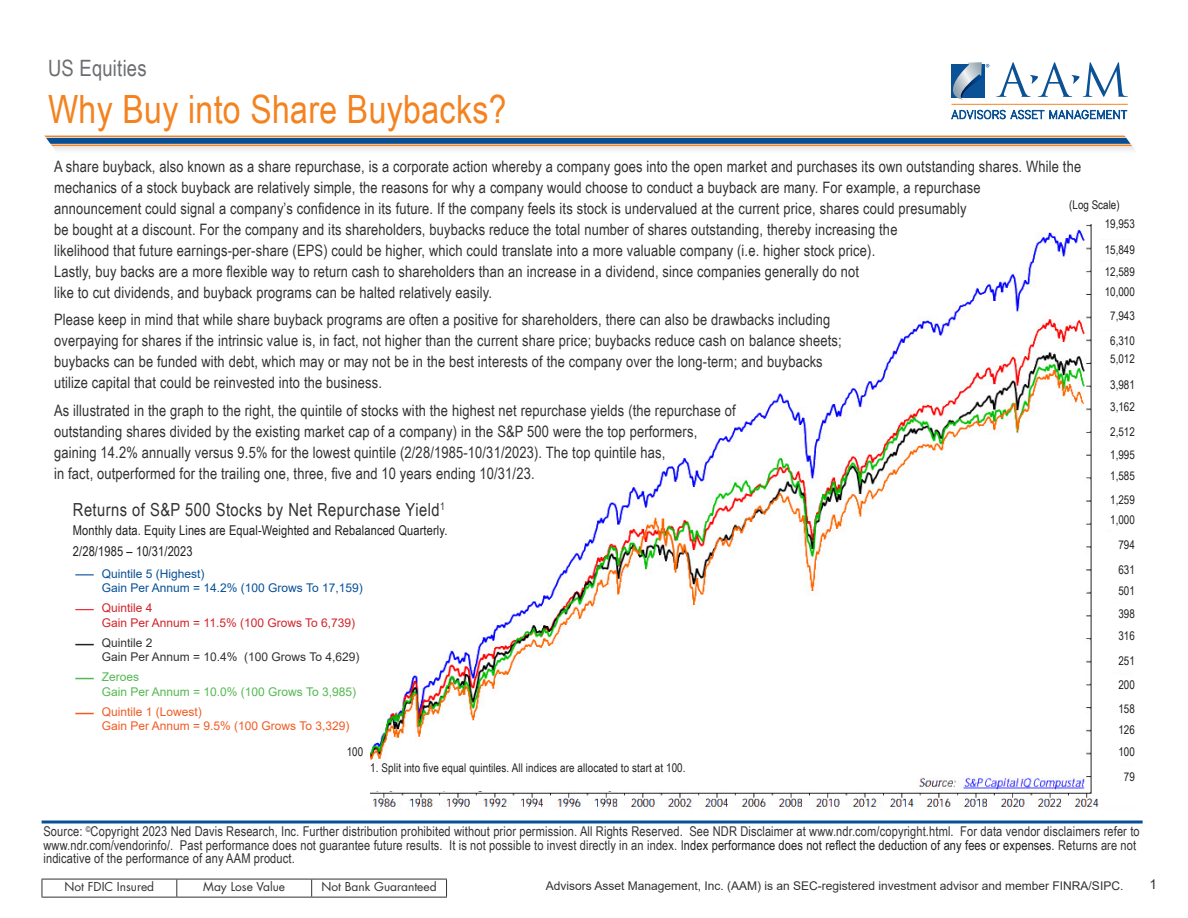
<style>
.page{position:relative;width:1188px;height:918px;background:#fff}
.page>*{position:absolute;margin:0;border:0;box-sizing:border-box;transform-origin:0 0}
.t1{font:39px "Arial Narrow";letter-spacing:.01em;color:#f4821f}
.t2{font:22.5px "Arial Narrow";letter-spacing:.01em;color:#6c6d70}
.subhead-blue{font:18px "Arial Narrow";letter-spacing:.025em;color:#323232}
.t3{font:15.75px/21px "Arial Narrow";letter-spacing:.01em;color:#323232}
.t4{font:13.5px/13.5px "Arial Narrow";letter-spacing:.01em;color:#323232}
.t5{font:13.5px "Arial Narrow";letter-spacing:.01em;color:#231f20}
.t6{font:13.5px "Arial";color:#323232}
.t7{font:12px "Arial Narrow";color:#231f20}
.t8{font:12px/14.4px "Arial";color:#323232}
.t9{font:12px/14.4px "Arial";color:#075096}
.t10{font:12px/14.4px "Arial";color:#f15b24}
.t11{font:12px "Arial";color:#d1232a}
.t12{font:12px "Futura Std";color:#323232}
.t13{font:12px/14.4px "Arial";color:#53b950}
.s1{color:#231f20}
</style>
<div class="page">
<svg style="left:42px;top:820px;width:1101px;height:4px"></svg>
<hr style="left:42px;top:879px;width:135px;height:1px;background:#323232">
<svg style="left:42px;top:879px;width:1px;height:18px"></svg>
<hr style="left:177px;top:879px;width:135px;height:1px;background:#323232">
<svg style="left:176px;top:879px;width:1px;height:18px"></svg>
<hr style="left:312px;top:879px;width:135px;height:1px;background:#323232">
<svg style="left:311px;top:879px;width:1px;height:18px"></svg>
<svg style="left:446px;top:879px;width:1px;height:18px"></svg>
<hr style="left:42px;top:897px;width:135px;height:1px;background:#323232">
<hr style="left:177px;top:897px;width:135px;height:1px;background:#323232">
<hr style="left:312px;top:897px;width:135px;height:1px;background:#323232">
<svg style="left:996px;top:62px;width:132px;height:35px"></svg>
<hr style="left:951px;top:104px;width:177px;height:1px;background:#f58420">
<svg style="left:951px;top:110px;width:93px;height:9px"></svg>
<svg style="left:951px;top:62px;width:38px;height:38px"></svg>
<div style="left:42px;top:138px;width:1101px;height:6px;background:#075096"></div>
<div style="left:38px;top:140px;width:1112px;height:13px;background:#323232;opacity:.5"></div>
<hr style="left:42px;top:145px;width:1101px;height:1px;background:#f4821f">
<hr style="left:42px;top:136px;width:1101px;height:1px;background:#f4821f">
<svg style="left:1050px;top:110px;width:100px;height:43px"></svg>
<svg style="left:38px;top:135px;width:45px;height:18px"></svg>
<img style="left:370px;top:224px;width:760px;height:586px">
<div style="left:1095px;top:767px;width:40px;height:18px;background:#fff"></div>
<div style="left:1095px;top:743px;width:40px;height:18px;background:#fff"></div>
<div style="left:1095px;top:720px;width:40px;height:19px;background:#fff"></div>
<div style="left:1095px;top:699px;width:40px;height:19px;background:#fff"></div>
<div style="left:1095px;top:676px;width:40px;height:18px;background:#fff"></div>
<div style="left:1095px;top:651px;width:40px;height:18px;background:#fff"></div>
<div style="left:1095px;top:627px;width:40px;height:18px;background:#fff"></div>
<div style="left:1095px;top:605px;width:40px;height:18px;background:#fff"></div>
<div style="left:1095px;top:581px;width:40px;height:18px;background:#fff"></div>
<div style="left:1095px;top:561px;width:40px;height:18px;background:#fff"></div>
<div style="left:370px;top:763px;width:539px;height:28px;background:#fff"></div>
<div style="left:73px;top:503px;width:393px;height:31px;background:#fff"></div>
<div style="left:73px;top:525px;width:459px;height:34px;background:#fff"></div>
<svg style="left:75px;top:574px;width:19px;height:1px"></svg>
<svg style="left:75px;top:678px;width:19px;height:1px"></svg>
<svg style="left:75px;top:609px;width:19px;height:1px"></svg>
<svg style="left:75px;top:644px;width:19px;height:1px"></svg>
<svg style="left:75px;top:713px;width:19px;height:1px"></svg>
<div style="left:1095px;top:536px;width:40px;height:18px;background:#fff"></div>
<div style="left:1095px;top:511px;width:40px;height:18px;background:#fff"></div>
<div style="left:1095px;top:491px;width:40px;height:18px;background:#fff"></div>
<div style="left:1095px;top:467px;width:40px;height:18px;background:#fff"></div>
<div style="left:1095px;top:446px;width:40px;height:18px;background:#fff"></div>
<div style="left:1095px;top:423px;width:40px;height:18px;background:#fff"></div>
<div style="left:1095px;top:398px;width:40px;height:18px;background:#fff"></div>
<div style="left:1095px;top:375px;width:40px;height:19px;background:#fff"></div>
<div style="left:1095px;top:350px;width:40px;height:18px;background:#fff"></div>
<div style="left:1095px;top:331px;width:40px;height:19px;background:#fff"></div>
<div style="left:1095px;top:307px;width:40px;height:18px;background:#fff"></div>
<div style="left:1095px;top:282px;width:40px;height:18px;background:#fff"></div>
<div style="left:1095px;top:263px;width:40px;height:18px;background:#fff"></div>
<div style="left:1095px;top:240px;width:40px;height:18px;background:#fff"></div>
<div style="left:1095px;top:215px;width:40px;height:18px;background:#fff"></div>
<p class="t2" style="left:48px;top:52px;width:100px">US Equities</p>
<p class="t1" style="left:48px;top:80px;width:460px">Why Buy into Share Buybacks?</p>
<p class="t3" style="left:54px;top:155px;width:1029px">A share buyback, also known as a share repurchase, is a corporate action whereby a company goes into the open market and purchases its own outstanding shares. While the mechanics of a stock buyback are relatively simple, the reasons for why a company would choose to conduct a buyback are many. For example, a repurchase</p>
<p class="t3" style="left:54px;top:197px;width:914px">announcement could signal a company’s confidence in its future. If the company feels its stock is undervalued at the current price, shares could presumably</p>
<p class="t3" style="left:54px;top:218px;width:845px">be bought at a discount. For the company and its shareholders, buybacks reduce the total number of shares outstanding, thereby increasing the</p>
<p class="t3" style="left:54px;top:239px;width:823px">likelihood that future earnings-per-share (EPS) could be higher, which could translate into a more valuable company (i.e. higher stock price).</p>
<p class="t3" style="left:54px;top:260px;width:806px">Lastly, buy backs are a more flexible way to return cash to shareholders than an increase in a dividend, since companies generally do not</p>
<p class="t3" style="left:54px;top:281px;width:440px">like to cut dividends, and buyback programs can be halted relatively easily.</p>
<p class="t3" style="left:54px;top:309px;width:778px">Please keep in mind that while share buyback programs are often a positive for shareholders, there can also be drawbacks including</p>
<p class="t3" style="left:54px;top:330px;width:789px">overpaying for shares if the intrinsic value is, in fact, not higher than the current share price; buybacks reduce cash on balance sheets;</p>
<p class="t3" style="left:54px;top:351px;width:770px">buybacks can be funded with debt, which may or may not be in the best interests of the company over the long-term; and buybacks</p>
<p class="t3" style="left:54px;top:372px;width:329px">utilize capital that could be reinvested into the business.</p>
<p class="t3" style="left:54px;top:399px;width:683px">As illustrated in the graph to the right, the quintile of stocks with the highest net repurchase yields (the repurchase of</p>
<p class="t3" style="left:54px;top:420px;width:645px">outstanding shares divided by the existing market cap of a company) in the S&amp;P 500 were the top performers,</p>
<p class="t3" style="left:54px;top:441px;width:613px">gaining 14.2% annually versus 9.5% for the lowest quintile (2/28/1985-10/31/2023). The top quintile has,</p>
<p class="t3" style="left:54px;top:462px;width:482px">in fact, outperformed for the trailing one, three, five and 10 years ending 10/31/23.</p>
<p class="t7" style="left:1069px;top:196px;width:52px">(Log Scale)</p>
<p class="t7" style="left:1105px;top:215px;width:32px">19,953</p>
<p class="t7" style="left:1105px;top:241px;width:32px">15,849</p>
<p class="t7" style="left:1105px;top:263px;width:32px">12,589</p>
<p class="t7" style="left:1105px;top:283px;width:32px">10,000</p>
<p class="t7" style="left:1110px;top:307px;width:26px">7,943</p>
<p class="t7" style="left:1110px;top:332px;width:26px">6,310</p>
<p class="t7" style="left:1110px;top:350px;width:26px">5,012</p>
<p class="t7" style="left:1110px;top:376px;width:26px">3,981</p>
<p class="t7" style="left:1110px;top:398px;width:26px">3,162</p>
<p class="t7" style="left:1110px;top:423px;width:26px">2,512</p>
<p class="t7" style="left:1110px;top:446px;width:26px">1,995</p>
<p class="t7" style="left:1110px;top:467px;width:26px">1,585</p>
<p class="subhead-blue" style="left:73px;top:497px;width:374px">Returns of S&amp;P 500 Stocks by Net Repurchase Yield<sup>1</sup></p>
<p class="t5" style="left:73px;top:520px;width:376px">Monthly data. Equity Lines are Equal-Weighted and Rebalanced Quarterly.</p>
<p class="t5" style="left:73px;top:541px;width:121px">2/28/1985 – 10/31/2023</p>
<p class="t9" style="left:102px;top:566px;width:262px">Quintile 5 (Highest)<br>Gain Per Annum = 14.2% (100 Grows To 17,159)</p>
<p class="t11" style="left:102px;top:600px;width:52px">Quintile 4</p>
<p class="t11" style="left:102px;top:614px;width:255px">Gain Per Annum = 11.5% (100 Grows To 6,739)</p>
<p class="t8" style="left:102px;top:635px;width:259px">Quintile 2<br>Gain Per Annum = 10.4% (100 Grows To 4,629)</p>
<p class="t13" style="left:102px;top:670px;width:256px">Zeroes<br>Gain Per Annum = 10.0% (100 Grows To 3,985)</p>
<p class="t10" style="left:102px;top:704px;width:249px">Quintile 1 (Lowest)<br>Gain Per Annum = 9.5% (100 Grows To 3,329)</p>
<p class="t7" style="left:347px;top:743px;width:18px">100</p>
<p class="t7" style="left:370px;top:759px;width:317px">1. Split into five equal quintiles. All indices are allocated to start at 100.</p>
<p class="t7" style="left:1110px;top:491px;width:26px">1,259</p>
<p class="t7" style="left:1110px;top:511px;width:26px">1,000</p>
<p class="t7" style="left:1118px;top:536px;width:18px">794</p>
<p class="t7" style="left:1118px;top:561px;width:18px">631</p>
<p class="t7" style="left:1118px;top:582px;width:18px">501</p>
<p class="t7" style="left:1118px;top:605px;width:18px">398</p>
<p class="t7" style="left:1118px;top:627px;width:18px">316</p>
<p class="t7" style="left:1118px;top:652px;width:18px">251</p>
<p class="t7" style="left:1118px;top:676px;width:18px">200</p>
<p class="t7" style="left:1118px;top:700px;width:18px">158</p>
<p class="t7" style="left:1118px;top:721px;width:18px">126</p>
<p class="t7" style="left:1118px;top:743px;width:18px">100</p>
<p class="t7" style="left:1124px;top:768px;width:12px">79</p>
<p class="t4" style="left:43px;top:824px;width:1098px">Source: <sup>©</sup>Copyright 2023 Ned Davis Research, Inc. Further distribution prohibited without prior permission. All Rights Reserved. See NDR Disclaimer at www.ndr.com/copyright.html. For data vendor disclaimers refer to www.ndr.com/vendorinfo/. Past performance does not guarantee future results. It is not possible to invest directly in an index. I<span class="s1">ndex performance does not reflect the deduction of any fees or expenses.</span> Returns are not indicative of the performance of any AAM product.</p>
<p class="t12" style="left:65px;top:879px;width:91px">Not FDIC Insured</p>
<p class="t12" style="left:203px;top:879px;width:83px">May Lose Value</p>
<p class="t12" style="left:322px;top:879px;width:117px">Not Bank Guaranteed</p>
<p class="t8" style="left:546px;top:878px;width:579px">Advisors Asset Management, Inc. (AAM) is an SEC-registered investment advisor and member FINRA/SIPC.</p>
<p class="t6" style="left:1149px;top:875px;width:9px">1</p>
</div>
